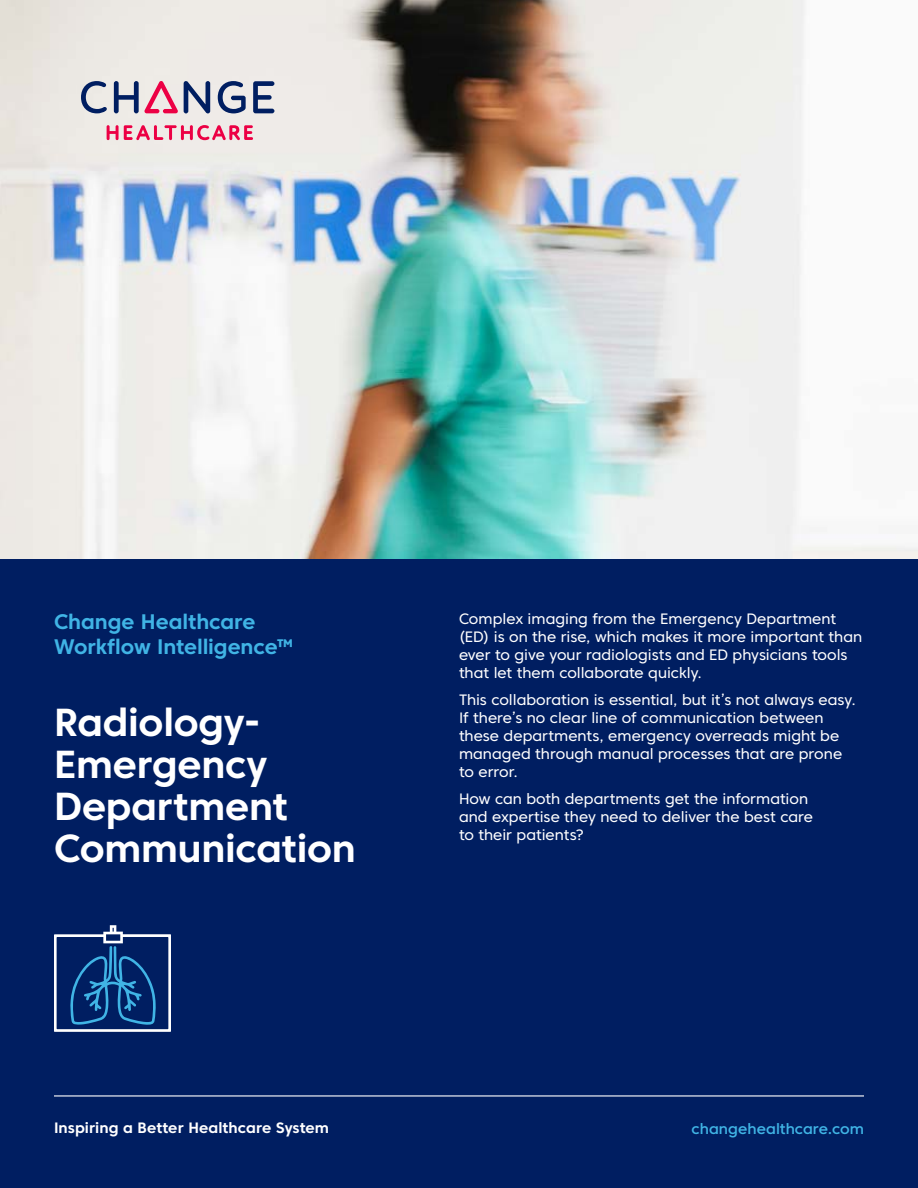
<style>
.page{position:relative;width:918px;height:1188px;background:#fff}
.page>*{position:absolute;margin:0;border:0;box-sizing:border-box;transform-origin:0 0}
.t1{font:700 39px/42px "Core Sans C 65";letter-spacing:-.005em;color:#fff}
.t2{font:700 21px/25.2px "Core Sans C 65";letter-spacing:-.005em;color:#40b4e5}
.t3{font:15px/18px "Core Sans C 45";color:#fff}
.t4{font:700 15px "Core Sans C 65";letter-spacing:.005em;color:#fff}
.t5{font:500 15px "Core Sans C 55";letter-spacing:.005em;color:#40b4e5}
</style>
<div class="page">
<img style="left:0;top:0;width:918px;height:560px">
<div style="left:0;top:560px;width:918px;height:628px;background:#001e61"></div>
<hr style="left:54px;top:1095px;width:810px;height:2px;background:#fff">
<svg style="left:184px;top:81px;width:26px;height:32px"></svg>
<svg style="left:81px;top:81px;width:26px;height:32px"></svg>
<svg style="left:218px;top:81px;width:28px;height:32px"></svg>
<svg style="left:253px;top:81px;width:21px;height:32px"></svg>
<svg style="left:114px;top:81px;width:64px;height:32px"></svg>
<svg style="left:107px;top:125px;width:146px;height:15px"></svg>
<svg style="left:54px;top:925px;width:117px;height:107px"></svg>
<h2 class="t2" style="left:54px;top:609px;width:241px">Change Healthcare<br>Workflow Intelligence™</h2>
<h1 class="t1" style="left:54px;top:701px;width:303px">Radiology-<br>Emergency<br>Department<br>Communication</h1>
<p class="t4" style="left:54px;top:1119px;width:277px">Inspiring a Better Healthcare System</p>
<p class="t3" style="left:459px;top:610px;width:405px">Complex imaging from the Emergency Department (ED) is on the rise, which makes it more important than ever to give your radiologists and ED physicians tools that let them collaborate quickly.</p>
<p class="t3" style="left:459px;top:691px;width:399px">This collaboration is essential, but it’s not always easy.<br>If there’s no clear line of communication between these departments, emergency overreads might be managed through manual processes that are prone to error.</p>
<p class="t3" style="left:459px;top:790px;width:356px">How can both departments get the information and expertise they need to deliver the best care to their patients?</p>
<p class="t5" style="left:692px;top:1119px;width:174px">changehealthcare.com</p>
</div>
